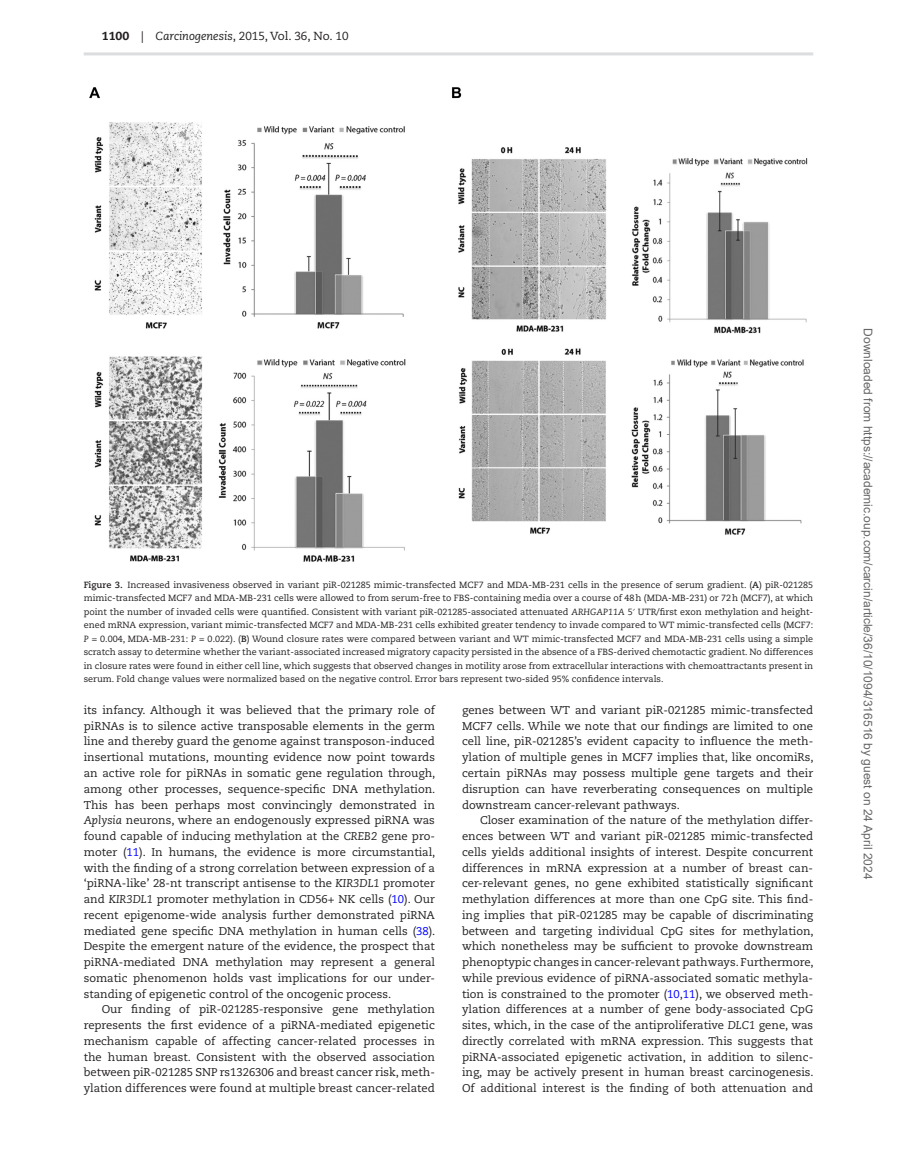
<style>
.page{position:relative;width:897px;height:1165px;background:#fff}
.page>*{position:absolute;margin:0;border:0;box-sizing:border-box;transform-origin:0 0}
.t1{font:12px "Arial";color:#666}
.t2{font:11.7px "Caecilia LT Std";color:#231f20}
.t3{font:11.25px/15.8px "Caecilia LT Std";color:#231f20;text-align:justify}
.t4{font:9px/13.5px "Caecilia LT Std";color:#231f20;text-align:justify}
.s1{font-weight:800}
.s2{font-style:italic}
.s3{font-weight:700}
.s4{font-family:"Gandhari Unicode"}
.s5{color:#00f}
</style>
<div class="page">
<hr style="left:84px;top:52px;width:729px;height:3px;background:#dcdddf">
<img style="left:89px;top:87px;width:719px;height:475px">
<p class="t2" style="left:102px;top:30px;width:248px"><span class="s1">1100</span> | <span class="s2">Carcinogenesis</span>, 2015, Vol. 36, No. 10</p>
<p class="t4" style="left:84px;top:578px;width:731px"><span class="s3">Figure 3.</span> Increased invasiveness observed in variant piR-021285 mimic-transfected MCF7 and MDA-MB-231 cells in the presence of serum gradient. (<span class="s3">A</span>) piR-021285 mimic-transfected MCF7 and MDA-MB-231 cells were allowed to from serum-free to FBS-containing media over a course of 48h (MDA-MB-231) or 72h (MCF7), at which point the number of invaded cells were quantified. Consistent with variant piR-021285-associated attenuated <span class="s2">ARHGAP11A</span> 5<span class="s4">′</span> UTR/first exon methylation and height&shy;ened mRNA expression, variant mimic-transfected MCF7 and MDA-MB-231 cells exhibited greater tendency to invade compared to WT mimic-transfected cells (MCF7:<br><span class="s2">P</span> = 0.004, MDA-MB-231: <span class="s2">P</span> = 0.022). (<span class="s3">B</span>) Wound closure rates were compared between variant and WT mimic-transfected MCF7 and MDA-MB-231 cells using a simple scratch assay to determine whether the variant-associated increased migratory capacity persisted in the absence of a FBS-derived chemotactic gradient. No differences in closure rates were found in either cell line, which suggests that observed changes in motility arose from extracellular interactions with chemoattractants present in serum. Fold change values were normalized based on the negative control. Error bars represent two-sided 95% confidence intervals.</p>
<p class="t3" style="left:84px;top:702px;width:353px">its infancy. Although it was believed that the primary role of piRNAs is to silence active transposable elements in the germ line and thereby guard the genome against transposon-induced insertional mutations, mounting evidence now point towards an active role for piRNAs in somatic gene regulation through, among other processes, sequence-specific DNA methylation.<br>This has been perhaps most convincingly demonstrated in <span class="s2">Aplysia</span> neurons, where an endogenously expressed piRNA was found capable of inducing methylation at the <span class="s2">CREB2</span> gene pro&shy;moter (<span class="s5">11</span>). In humans, the evidence is more circumstantial, with the finding of a strong correlation between expression of a ‘piRNA-like’ 28-nt transcript antisense to the <span class="s2">KIR3DL1</span> promoter and <span class="s2">KIR3DL1</span> promoter methylation in CD56+ NK cells (<span class="s5">10</span>). Our recent epigenome-wide analysis further demonstrated piRNA mediated gene specific DNA methylation in human cells (<span class="s5">38</span>).<br>Despite the emergent nature of the evidence, the prospect that piRNA-mediated DNA methylation may represent a general somatic phenomenon holds vast implications for our under&shy;standing of epigenetic control of the oncogenic process.</p>
<p class="t3" style="left:84px;top:1001px;width:353px;text-indent:18px">Our finding of piR-021285-responsive gene methylation represents the first evidence of a piRNA-mediated epigenetic mechanism capable of affecting cancer-related processes in the human breast. Consistent with the observed association between piR-021285 SNP rs1326306 and breast cancer risk, meth&shy;ylation differences were found at multiple breast cancer-related</p>
<p class="t3" style="left:462px;top:702px;width:353px">genes between WT and variant piR-021285 mimic-transfected MCF7 cells. While we note that our findings are limited to one cell line, piR-021285’s evident capacity to influence the meth&shy;ylation of multiple genes in MCF7 implies that, like oncomiRs, certain piRNAs may possess multiple gene targets and their disruption can have reverberating consequences on multiple downstream cancer-relevant pathways.</p>
<p class="t3" style="left:462px;top:812px;width:353px;text-indent:18px">Closer examination of the nature of the methylation differ&shy;ences between WT and variant piR-021285 mimic-transfected cells yields additional insights of interest. Despite concurrent differences in mRNA expression at a number of breast can&shy;cer-relevant genes, no gene exhibited statistically significant methylation differences at more than one CpG site. This find&shy;ing implies that piR-021285 may be capable of discriminating between and targeting individual CpG sites for methylation, which nonetheless may be sufficient to provoke downstream phenoptypic changes in cancer-relevant pathways. Furthermore, while previous evidence of piRNA-associated somatic methyla&shy;tion is constrained to the promoter (<span class="s5">10</span>,<span class="s5">11</span>), we observed meth&shy;ylation differences at a number of gene body-associated CpG sites, which, in the case of the antiproliferative <span class="s2">DLC1</span> gene, was directly correlated with mRNA expression. This suggests that piRNA-associated epigenetic activation, in addition to silenc&shy;ing, may be actively present in human breast carcinogenesis.<br>Of additional interest is the finding of both attenuation and</p>
<p class="t1" style="left:872px;top:328px;width:552px;rotate:90deg">Downloaded from https://academic.oup.com/carcin/article/36/10/1094/316516 by guest on 24 April 2024</p>
</div>
